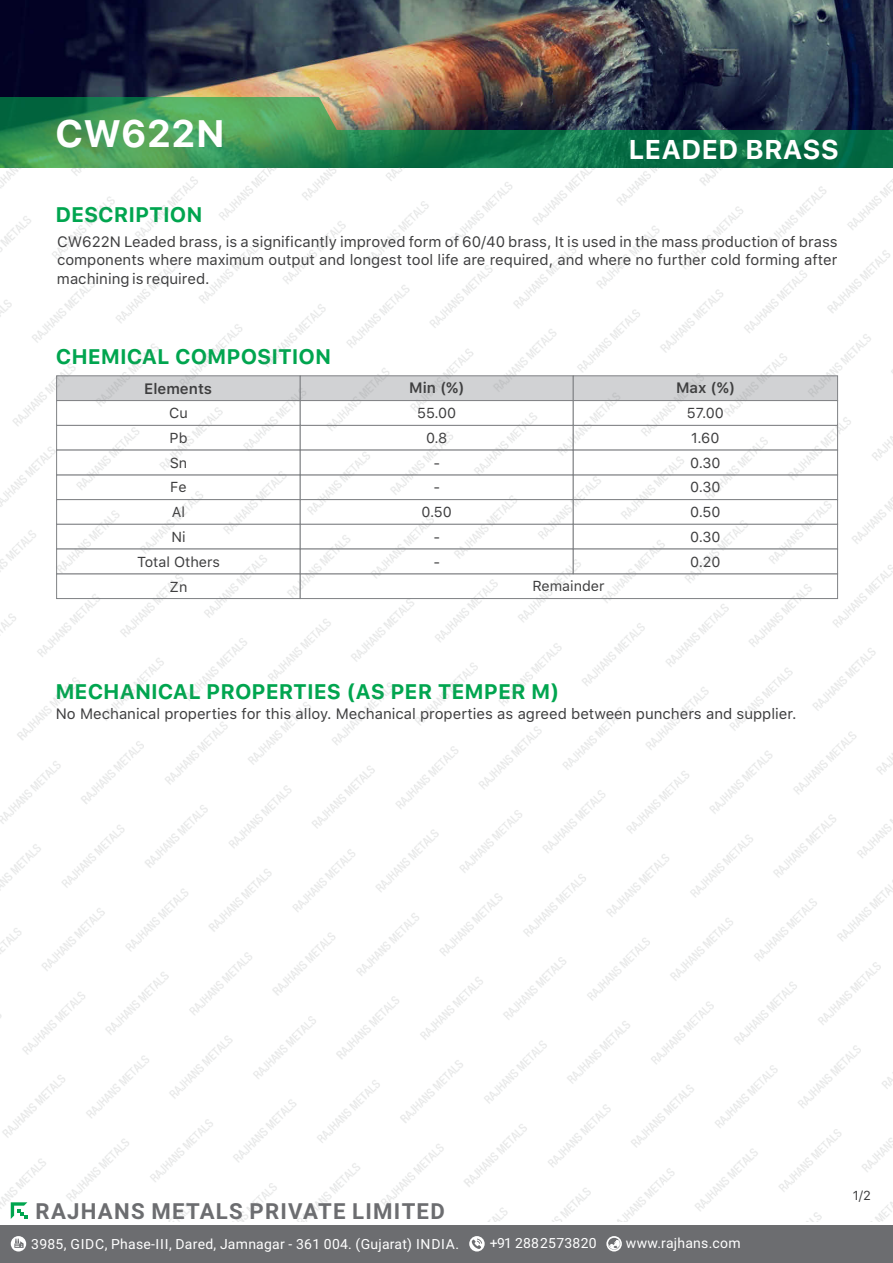
<style>
.page{position:relative;width:893px;height:1263px;background:#fff}
.page>*{position:absolute;margin:0;border:0;box-sizing:border-box;transform-origin:0 0}
.t1{font:700 38.1px "SF Pro Text";color:#fff}
.t2{font:700 27px "SF Pro Text";color:#fff}
.t3{font:700 22.2px "Roboto";letter-spacing:.055em;color:#6c6d70}
.t4{font:700 21px "SF Pro Text";color:#00a54f}
.t5{font:15px/18.6px "SF Pro Text";color:#3e3e3f;text-align:justify}
.t6{font:600 15px "SF Pro Text";color:#3e3e3f}
.t7{font:14.4px/24.8px "SF Pro Text";color:#3e3e3f;text-align:center}
.t8{font:13.95px "Roboto";letter-spacing:.02em;color:#fff}
.t9{font:12.9px "SF Pro Text";color:#3e3e3f}
</style>
<div class="page">
<img style="left:0;top:0;width:893px;height:1221px">
<img style="left:0;top:97px;width:893px;height:71px">
<div style="left:56px;top:574px;width:244px;height:25px;background:#fff;border:1px solid #808285"></div>
<div style="left:300px;top:574px;width:538px;height:25px;background:#fff;border:1px solid #808285"></div>
<div style="left:56px;top:475px;width:244px;height:25px;background:#fff;border:1px solid #808285"></div>
<div style="left:56px;top:425px;width:244px;height:25px;background:#fff;border:1px solid #808285"></div>
<div style="left:300px;top:475px;width:273px;height:25px;background:#fff;border:1px solid #808285"></div>
<div style="left:300px;top:425px;width:273px;height:25px;background:#fff;border:1px solid #808285"></div>
<div style="left:56px;top:499px;width:244px;height:26px;background:#fff;border:1px solid #808285"></div>
<div style="left:56px;top:450px;width:244px;height:25px;background:#fff;border:1px solid #808285"></div>
<div style="left:300px;top:499px;width:273px;height:26px;background:#fff;border:1px solid #808285"></div>
<div style="left:300px;top:450px;width:273px;height:25px;background:#fff;border:1px solid #808285"></div>
<div style="left:56px;top:376px;width:244px;height:25px;background:#d1d2d4;border:1px solid #808285"></div>
<div style="left:300px;top:376px;width:273px;height:25px;background:#d1d2d4;border:1px solid #808285"></div>
<div style="left:56px;top:400px;width:244px;height:25px;background:#fff;border:1px solid #808285"></div>
<div style="left:300px;top:400px;width:273px;height:25px;background:#fff;border:1px solid #808285"></div>
<div style="left:573px;top:475px;width:265px;height:25px;background:#fff;border:1px solid #808285"></div>
<div style="left:573px;top:425px;width:265px;height:25px;background:#fff;border:1px solid #808285"></div>
<div style="left:573px;top:499px;width:265px;height:26px;background:#fff;border:1px solid #808285"></div>
<div style="left:573px;top:450px;width:265px;height:25px;background:#fff;border:1px solid #808285"></div>
<div style="left:573px;top:376px;width:265px;height:25px;background:#d1d2d4;border:1px solid #808285"></div>
<div style="left:573px;top:400px;width:265px;height:25px;background:#fff;border:1px solid #808285"></div>
<div style="left:56px;top:524px;width:244px;height:25px;background:#fff;border:1px solid #808285"></div>
<div style="left:300px;top:524px;width:273px;height:25px;background:#fff;border:1px solid #808285"></div>
<div style="left:573px;top:524px;width:265px;height:25px;background:#fff;border:1px solid #808285"></div>
<div style="left:56px;top:549px;width:244px;height:25px;background:#fff;border:1px solid #808285"></div>
<div style="left:300px;top:549px;width:273px;height:25px;background:#fff;border:1px solid #808285"></div>
<div style="left:573px;top:549px;width:265px;height:25px;background:#fff;border:1px solid #808285"></div>
<div style="left:0;top:1225px;width:893px;height:38px;background:#6c6d70"></div>
<svg style="left:11px;top:1202px;width:16px;height:17px"></svg>
<svg style="left:606px;top:1236px;width:16px;height:15px"></svg>
<svg style="left:608px;top:1238px;width:12px;height:12px"></svg>
<svg style="left:469px;top:1236px;width:16px;height:15px"></svg>
<svg style="left:472px;top:1238px;width:10px;height:11px"></svg>
<div style="left:11px;top:1236px;width:15px;height:15px;background:#fff;border-radius:50%"></div>
<svg style="left:14px;top:1239px;width:10px;height:9px"></svg>
<h1 class="t1" style="left:55px;top:111px;width:171px">CW622N</h1>
<h3 class="t4" style="left:55px;top:202px;width:149px">DESCRIPTION</h3>
<h2 class="t2" style="left:629px;top:133px;width:212px">LEADED BRASS</h2>
<p class="t5" style="left:57px;top:232px;width:782px">CW622N Leaded brass, is a significantly improved form of 60/40 brass, It is used in the mass production of brass components where maximum output and longest tool life are required, and where no further cold forming after machining is required.</p>
<h3 class="t4" style="left:56px;top:344px;width:277px">CHEMICAL COMPOSITION</h3>
<p class="t6" style="left:144px;top:379px;width:69px">Elements</p>
<p class="t6" style="left:409px;top:378px;width:57px">Min (%)</p>
<p class="t6" style="left:676px;top:378px;width:61px">Max (%)</p>
<p class="t7" style="left:137px;top:401px;width:84px">Cu<br>Pb<br>Sn<br>Fe<br>Al<br>Ni<br>Total Others<br>Zn</p>
<p class="t7" style="left:417px;top:401px;width:41px">55.00<br>0.8<br>-<br>-<br>0.50 -<br>-</p>
<p class="t7" style="left:687px;top:401px;width:39px;text-align:left">57.00<br>1.60<br>0.30<br>0.30<br>0.50<br>0.30<br>0.20</p>
<p class="t7" style="left:532px;top:574px;width:74px">Remainder</p>
<h3 class="t4" style="left:55px;top:679px;width:505px">MECHANICAL PROPERTIES (AS PER TEMPER M)</h3>
<p class="t5" style="left:56px;top:705px;width:742px">No Mechanical properties for this alloy. Mechanical properties as agreed between punchers and supplier.</p>
<h3 class="t3" style="left:36px;top:1195px;width:411px">RAJHANS METALS PRIVATE LIMITED</h3>
<p class="t8" style="left:31px;top:1234px;width:429px">3985, GIDC, Phase-III, Dared, Jamnagar - 361 004. (Gujarat) INDIA.</p>
<p class="t8" style="left:490px;top:1234px;width:108px">+91 288 2573820</p>
<p class="t8" style="left:626px;top:1234px;width:116px">www.rajhans.com</p>
<p class="t9" style="left:853px;top:1188px;width:20px">1/2</p>
</div>
